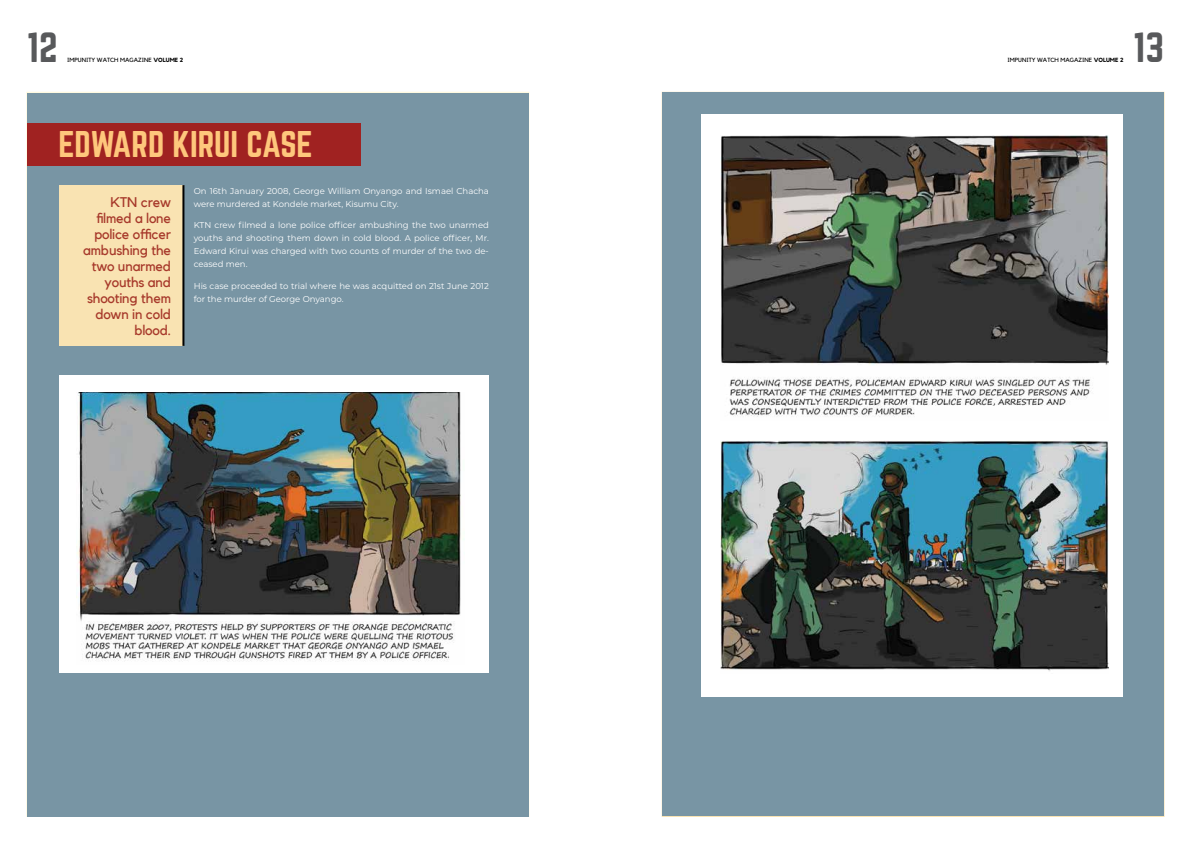
<style>
.page{position:relative;width:1191px;height:842px;background:#fff}
.page>*{position:absolute;margin:0;border:0;box-sizing:border-box;transform-origin:0 0}
.t1{font:37px "Norwester";color:#58595b}
.t2{font:32.5px "Norwester";color:#fec77c}
.t3{font:14px/16px "Kollektif";letter-spacing:-.01em;color:#a7392b;text-align:right}
.t4{font:8.5px/13px "Montserrat";color:#fff}
.t5{font:6px "Kollektif";color:#000}
.s1{font-weight:700}
</style>
<div class="page">
<div style="left:661px;top:92px;width:502px;height:723px;background:#7895a4"></div>
<div style="left:702px;top:114px;width:421px;height:582px;background:#fff"></div>
<img style="left:720px;top:135px;width:388px;height:282px">
<img style="left:720px;top:440px;width:388px;height:231px">
<div style="left:27px;top:93px;width:502px;height:723px;background:#7895a4"></div>
<div style="left:27px;top:123px;width:333px;height:43px;background:#a02221"></div>
<div style="left:59px;top:185px;width:124px;height:161px;background:#f9e3b2"></div>
<hr style="left:182px;top:185px;width:2px;height:161px;background:#000">
<div style="left:59px;top:375px;width:429px;height:298px;background:#fff"></div>
<img style="left:76px;top:392px;width:385px;height:270px">
<h1 class="t1" style="left:27px;top:30px;width:32px">12</h1>
<p class="t5" style="left:67px;top:56px;width:117px">IMPUNITY WATCH MAGAZINE <span class="s1">VOLUME 2</span></p>
<p class="t5" style="left:1007px;top:56px;width:117px">IMPUNITY WATCH MAGAZINE <span class="s1">VOLUME 2</span></p>
<h1 class="t1" style="left:1133px;top:30px;width:32px">13</h1>
<h2 class="t2" style="left:59px;top:128px;width:256px">EDWARD KIRUI CASE</h2>
<h3 class="t3" style="left:83px;top:194px;width:89px">KTN crew filmed a lone police officer ambushing the two unarmed youths and shooting them down in cold blood.</h3>
<p class="t4" style="left:194px;top:184px;width:297px">On 16th January 2008, George William Onyango and Ismael Chacha were murdered at Kondele market, Kisumu City.</p>
<p class="t4" style="left:194px;top:219px;width:297px;text-align:justify">KTN crew filmed a lone police officer ambushing the two unarmed youths and shooting them down in cold blood. A police officer, Mr.<br>Edward Kirui was charged with two counts of murder of the two de&shy;ceased men.</p>
<p class="t4" style="left:194px;top:279px;width:296px">His case proceeded to trial where he was acquitted on 21st June 2012 for the murder of George Onyango.</p>
</div>
